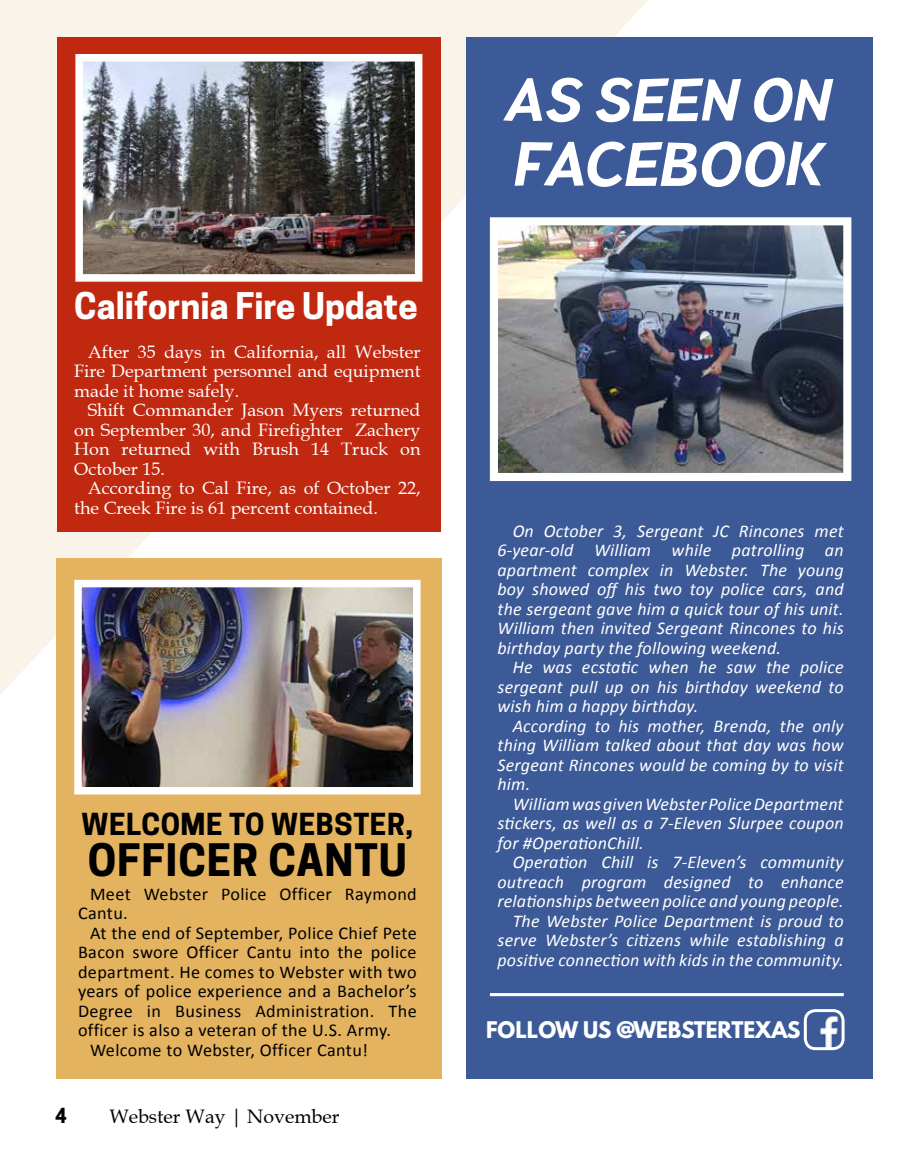
<style>
.page{position:relative;width:906px;height:1176px;background:#fff}
.page>*{position:absolute;margin:0;border:0;box-sizing:border-box;transform-origin:0 0}
.t1{font:italic 700 60.15px "TT Pines DEMO";color:#fff}
.t2{font:italic 700 58.65px "TT Pines DEMO";color:#fff}
.t3{font:700 42px "Cooper Hewitt";letter-spacing:.02em;color:#000}
.t4{font:700 34.5px "Cooper Hewitt";color:#fff}
.t5{font:700 28.5px "Cooper Hewitt";letter-spacing:.02em;color:#000}
.t6{font:700 20.25px "League Spartan";color:#fff}
.t7{font:19.5px "Book Antiqua";color:#000}
.t8{font:700 19.5px "Cooper Hewitt";color:#000}
.t9{font:italic 18px/19.5px "Calibri";letter-spacing:.01em;color:#fff;text-align:justify}
.t10{font:18px/19.5px "Calibri";letter-spacing:.02em;color:#000}
.t11{font:18px/19.5px "Book Antiqua";color:#fff;text-align:justify}
</style>
<div class="page">
<svg style="left:0;top:0;width:648px;height:695px;fill:#faf3e9"></svg>
<div style="left:57px;top:37px;width:384px;height:494px;background:#c0280f"></div>
<div style="left:56px;top:558px;width:385px;height:521px;background:#e3b35f"></div>
<img style="left:83px;top:589px;width:328px;height:196px">
<div style="left:74px;top:580px;width:346px;height:214px;border:8px solid #fff"></div>
<div style="left:465px;top:37px;width:407px;height:1041px;background:#3c5a97"></div>
<img style="left:499px;top:226px;width:343px;height:246px">
<div style="left:490px;top:217px;width:361px;height:264px;border:8px solid #fff"></div>
<img style="left:805px;top:1010px;width:38px;height:36px">
<div style="left:804px;top:1009px;width:40px;height:41px;border:3px solid #fff;border-radius:10px"></div>
<hr style="left:490px;top:993px;width:353px;height:3px;background:#fff">
<img style="left:84px;top:63px;width:329px;height:210px">
<div style="left:75px;top:54px;width:347px;height:228px;border:8px solid #fff"></div>
<h3 class="t4" style="left:74px;top:285px;width:345px">CALIFORNIA FIRE UPDATE</h3>
<p class="t11" style="left:74px;top:342px;width:348px;text-indent:14px">After 35 days in California, all Webster Fire Department personnel and equipment made it home safely.</p>
<p class="t11" style="left:74px;top:401px;width:348px;text-indent:14px">Shift Commander Jason Myers returned on September 30, and Firefighter Zachery Hon returned with Brush 14 Truck on October 15.</p>
<p class="t11" style="left:74px;top:478px;width:348px;text-indent:14px">According to Cal Fire, as of October 22, the Creek Fire is 61 percent contained.</p>
<h3 class="t5" style="left:82px;top:807px;width:333px">WELCOME TO WEBSTER,</h3>
<h3 class="t3" style="left:88px;top:835px;width:321px">OFFICER CANTU</h3>
<p class="t10" style="left:78px;top:883px;width:340px;text-indent:12px">Meet Webster Police Officer Raymond<br>Cantu.</p>
<p class="t10" style="left:90px;top:922px;width:328px">At the end of September, Police Chief Pete</p>
<p class="t10" style="left:78px;top:941px;width:340px">Bacon swore Officer Cantu into the police</p>
<p class="t10" style="left:78px;top:961px;width:340px">department. He comes to Webster with two</p>
<p class="t10" style="left:78px;top:980px;width:340px">years of police experience and a Bachelor’s</p>
<p class="t10" style="left:78px;top:1000px;width:340px">Degree in Business Administration. The</p>
<p class="t10" style="left:78px;top:1019px;width:314px">officer is also a veteran of the U.S. Army.</p>
<p class="t10" style="left:90px;top:1039px;width:280px">Welcome to Webster, Officer Cantu!</p>
<p class="t8" style="left:55px;top:1104px;width:13px">4</p>
<p class="t7" style="left:109px;top:1104px;width:232px">Webster Way | November</p>
<h2 class="t2" style="left:506px;top:61px;width:327px">AS SEEN ON</h2>
<h1 class="t1" style="left:514px;top:124px;width:311px">FACEBOOK</h1>
<p class="t9" style="left:497px;top:520px;width:348px;text-indent:15px">On October 3, Sergeant JC Rincones met 6-year-old William while patrolling an apartment complex in Webster. The young boy showed off his two toy police cars, and the sergeant gave him a quick tour of his unit.<br>William then invited Sergeant Rincones to his birthday party the following weekend.</p>
<p class="t9" style="left:497px;top:657px;width:348px;text-indent:15px">He was ecstatic when he saw the police sergeant pull up on his birthday weekend to wish him a happy birthday.</p>
<p class="t9" style="left:497px;top:715px;width:348px;text-indent:15px">According to his mother, Brenda, the only thing William talked about that day was how Sergeant Rincones would be coming by to visit him.</p>
<p class="t9" style="left:497px;top:793px;width:348px;text-indent:15px">William was given Webster Police Department stickers, as well as a 7-Eleven Slurpee coupon for #OperationChill.</p>
<p class="t9" style="left:497px;top:852px;width:348px;text-align:right">Operation Chill is 7-Eleven’s community outreach program designed to enhance relationships between police and young people.<br>The Webster Police Department is proud to serve Webster’s citizens while establishing a positive connection with kids in the community.</p>
<p class="t6" style="left:486px;top:1014px;width:315px">FOLLOW US @WEBSTERTEXAS</p>
</div>
